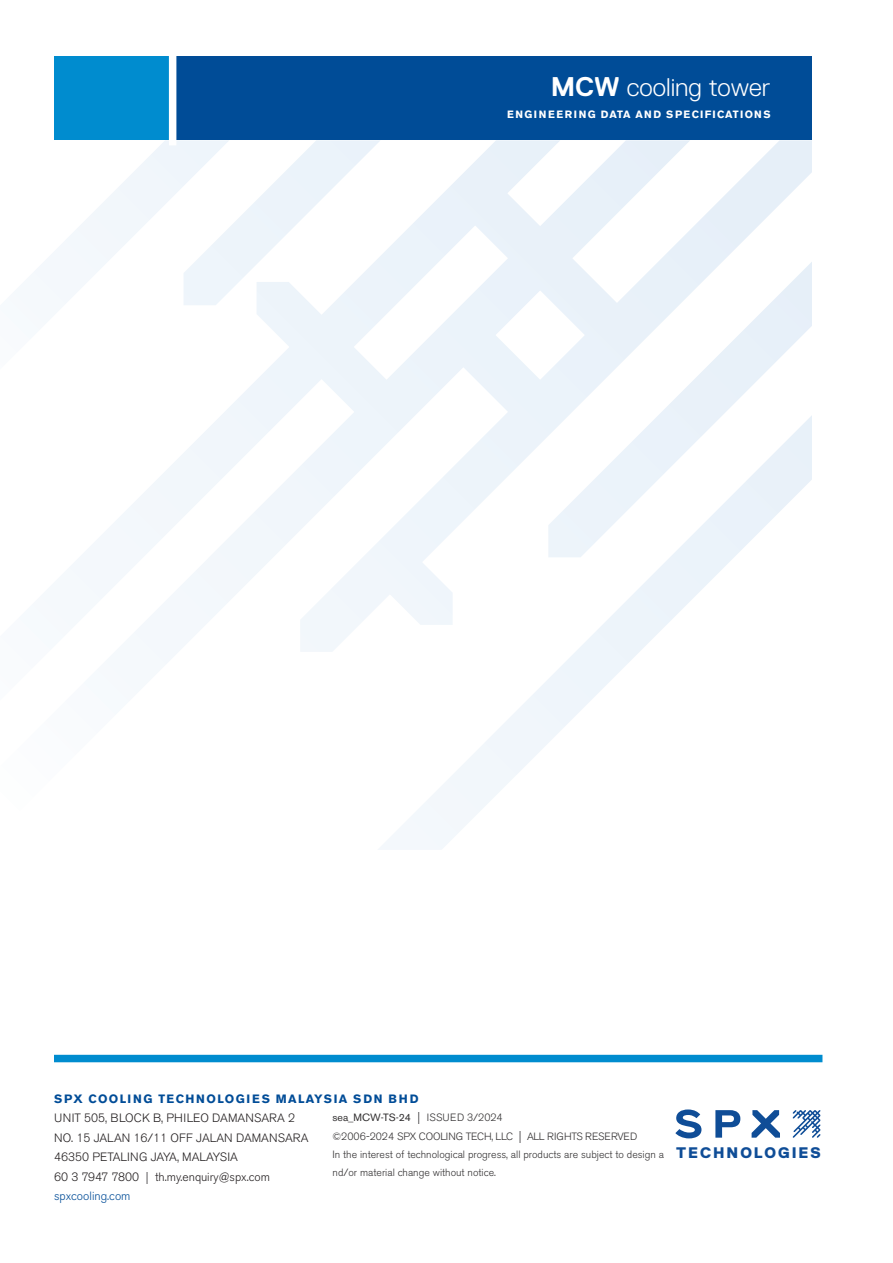
<style>
.page{position:relative;width:893px;height:1263px;background:#fff}
.page>*{position:absolute;margin:0;border:0;box-sizing:border-box;transform-origin:0 0}
.t1{font:300 25.5px "Replica Std";color:#fff}
.t2{font:800 15.3px "Replica Std";letter-spacing:.13em;color:#0f4d97}
.t3{font:300 12px "Akzidenz Grotesk BE";color:#231f20}
.t4{font:700 12px "Akzidenz Grotesk BE";letter-spacing:.11em;color:#004c97}
.t5{font:300 12px "Akzidenz Grotesk BE";color:#004c97}
.t6{font:300 10.5px/19.5px "Akzidenz Grotesk BE";color:#312f30}
.t7{font:700 10.5px "Akzidenz Grotesk BE";letter-spacing:.13em;color:#fff}
.s1{font-weight:700;font-size:27px}
.s2{color:#312f30}
.s3{font-weight:400}
.s4{font-size:12px}
</style>
<div class="page">
<svg style="left:690px;top:140px;width:122px;height:121px"></svg>
<svg style="left:560px;top:140px;width:130px;height:121px"></svg>
<svg style="left:560px;top:261px;width:252px;height:154px"></svg>
<svg style="left:379px;top:415px;width:433px;height:434px"></svg>
<svg style="left:34px;top:140px;width:526px;height:561px"></svg>
<div style="left:57px;top:56px;width:755px;height:84px;background:#004c97"></div>
<div style="left:54px;top:56px;width:119px;height:84px;background:#008ccf"></div>
<div style="left:169px;top:54px;width:7px;height:91px;background:#fff"></div>
<div style="left:54px;top:1055px;width:768px;height:7px;background:#008ccf"></div>
<svg style="left:675px;top:1109px;width:26px;height:29px"></svg>
<svg style="left:715px;top:1110px;width:25px;height:28px"></svg>
<svg style="left:752px;top:1110px;width:28px;height:28px"></svg>
<svg style="left:793px;top:1110px;width:27px;height:28px"></svg>
<p class="t1" style="left:551px;top:73px;width:221px"><span class="s1">MCW</span> cooling tower</p>
<p class="t7" style="left:507px;top:108px;width:265px">ENGINEERING DATA AND SPECIFICATIONS</p>
<p class="t4" style="left:54px;top:1091px;width:366px">SPX COOLING TECHNOLOGIES MALAYSIA SDN BHD</p>
<p class="t3" style="left:54px;top:1111px;width:243px">UNIT 505, BLOCK B, PHILEO DAMANSARA 2</p>
<p class="t3" style="left:54px;top:1131px;width:256px">NO. 15 JALAN 16/11 OFF JALAN DAMANSARA</p>
<p class="t3" style="left:54px;top:1150px;width:185px">46350 PETALING JAYA, MALAYSIA</p>
<p class="t3" style="left:54px;top:1170px;width:218px">60 3 7947 7800 <span class="s2">|</span> th.my.enquiry@spx.com</p>
<p class="t5" style="left:54px;top:1189px;width:78px">spxcooling.com</p>
<p class="t6" style="left:333px;top:1108px;width:306px"><span class="s3">sea_MCW-TS-24</span> <span class="s4">|</span> ISSUED 3/2024<br>©2006-2024 SPX COOLING TECH, LLC <span class="s4">|</span> ALL RIGHTS RESERVED</p>
<p class="t6" style="left:333px;top:1146px;width:333px;line-height:18px">In the interest of technological progress, all products are subject to design a nd/or material change without notice.</p>
<p class="t2" style="left:676px;top:1144px;width:146px">TECHNOLOGIES</p>
</div>
